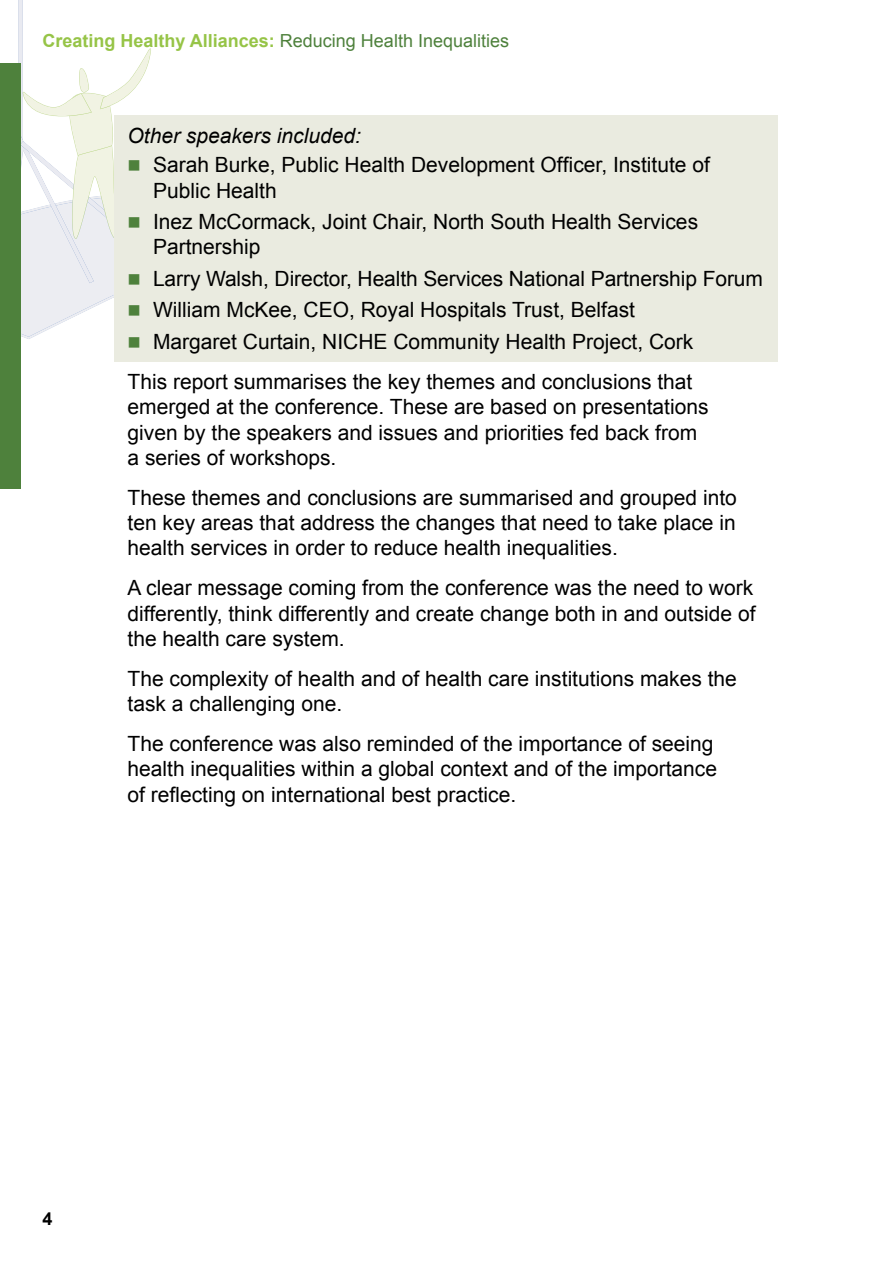
<style>
.page{position:relative;width:893px;height:1263px;background:#fff}
.page>*{position:absolute;margin:0;border:0;box-sizing:border-box;transform-origin:0 0}
.t1{font:21px/25.2px "Arial";color:#000}
.t2{font:italic 21px "Arial";color:#000}
.t3{font:18px "Arial";color:#4e813c}
.t4{font:700 18px "Arial";color:#000}
.s1{font-weight:700;color:#96c447}
.s2{color:#4e813c}
</style>
<div class="page">
<svg style="left:0;top:0;width:151px;height:339px"></svg>
<div style="left:0;top:64px;width:21px;height:425px;background:#4e813c"></div>
<div style="left:115px;top:115px;width:663px;height:246px;background:#eaebe0"></div>
<p class="t3" style="left:43px;top:31px;width:468px"><span class="s1">Creating Healthy Alliances:</span> Reducing Health Inequalities</p>
<p class="t2" style="left:128px;top:124px;width:235px">Other speakers included:</p>
<p class="t1" style="left:153px;top:152px;width:558px;text-indent:-26px"><span class="s2">■</span> Sarah Burke, Public Health Development Officer, Institute of<br>Public Health</p>
<p class="t1" style="left:153px;top:209px;width:547px;text-indent:-26px"><span class="s2">■</span> Inez McCormack, Joint Chair, North South Health Services<br>Partnership</p>
<p class="t1" style="left:128px;top:266px;width:637px"><span class="s2">■</span> Larry Walsh, Director, Health Services National Partnership Forum</p>
<p class="t1" style="left:128px;top:297px;width:509px"><span class="s2">■</span> William McKee, CEO, Royal Hospitals Trust, Belfast</p>
<p class="t1" style="left:128px;top:322px;width:567px;line-height:40px"><span class="s2">■</span> Margaret Curtain, NICHE Community Health Project, Cork<br>This report summarises the key themes and conclusions that</p>
<p class="t1" style="left:128px;top:394px;width:582px">emerged at the conference. These are based on presentations given by the speakers and issues and priorities fed back from a series of workshops.</p>
<p class="t1" style="left:128px;top:485px;width:611px;text-align:justify">These themes and conclusions are summarised and grouped into ten key areas that address the changes that need to take place in health services in order to reduce health inequalities.</p>
<p class="t1" style="left:128px;top:575px;width:630px;text-align:justify">A clear message coming from the conference was the need to work differently, think differently and create change both in and outside of the health care system.</p>
<p class="t1" style="left:128px;top:666px;width:611px">The complexity of health and of health care institutions makes the task a challenging one.</p>
<p class="t1" style="left:128px;top:731px;width:591px">The conference was also reminded of the importance of seeing health inequalities within a global context and of the importance of reflecting on international best practice.</p>
<p class="t4" style="left:43px;top:1208px;width:12px">4</p>
</div>
